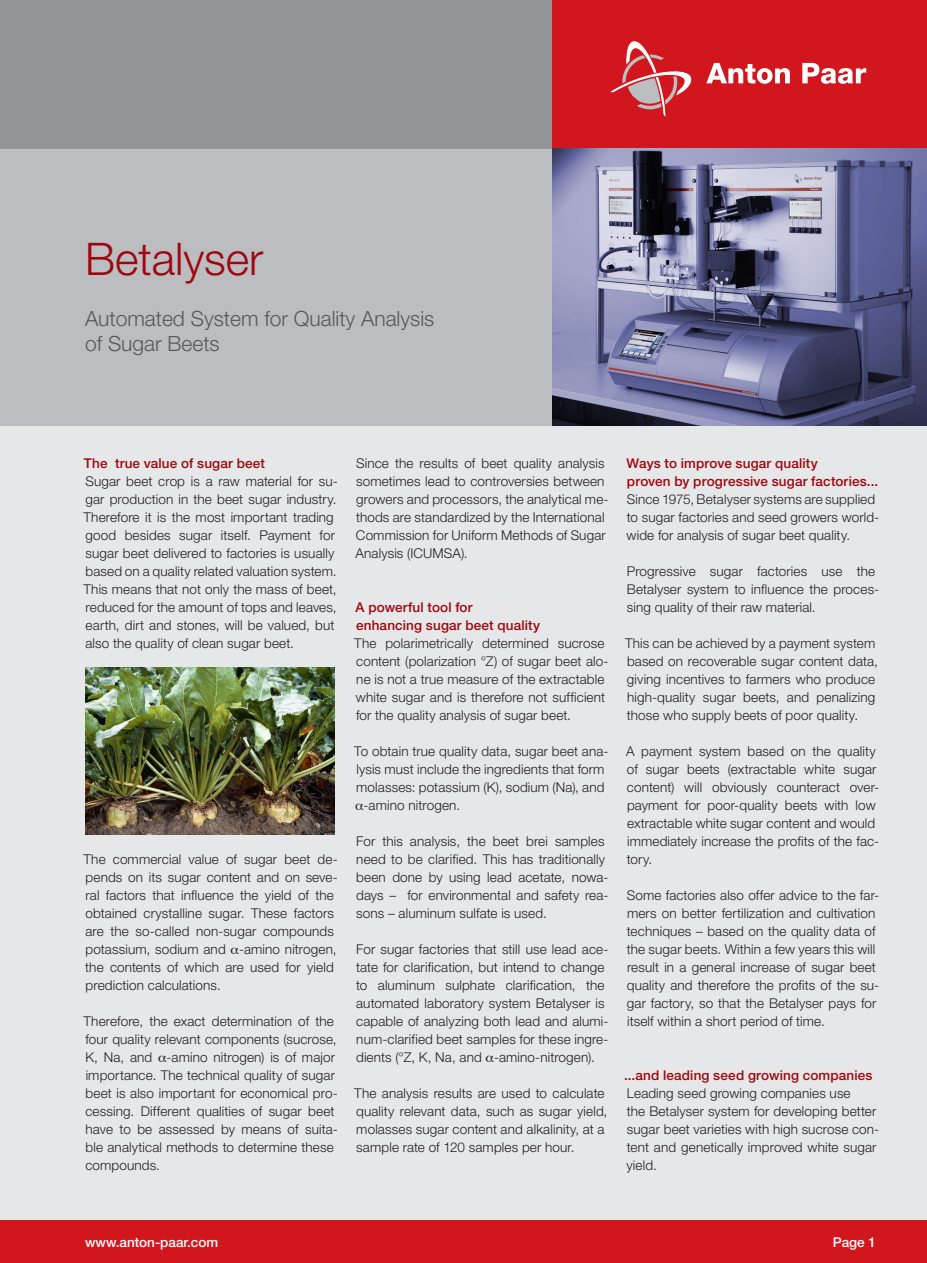
<style>
.page{position:relative;width:927px;height:1263px;background:#fff}
.page>*{position:absolute;margin:0;border:0;box-sizing:border-box;transform-origin:0 0}
.t1{font:300 45px "Helvetica Neue LT";color:#9d070d}
.t2{font:300 21px/25.5px "Helvetica Neue LT";color:#57585a}
.t3{font:300 13.5px/18px "Helvetica Neue LT";letter-spacing:.01em;color:#231f20}
.t4{font:500 13.5px/18px "Helvetica Neue LT";letter-spacing:.01em;color:#9d070d}
.t5{font:500 13.5px "Helvetica Neue LT";color:#fff}
</style>
<div class="page">
<div style="left:0;top:425px;width:927px;height:838px;background:#e6e7e9"></div>
<div style="left:0;top:0;width:553px;height:149px;background:#939598"></div>
<div style="left:0;top:149px;width:553px;height:276px;background:#bcbdc0"></div>
<div style="left:553px;top:0;width:374px;height:149px;background:#d2161e"></div>
<svg style="left:611px;top:41px;width:81px;height:75px"></svg>
<svg style="left:706px;top:63px;width:84px;height:21px"></svg>
<svg style="left:802px;top:63px;width:64px;height:21px"></svg>
<div style="left:0;top:1220px;width:927px;height:43px;background:#d2161e"></div>
<img style="left:553px;top:149px;width:374px;height:276px">
<img style="left:85px;top:668px;width:250px;height:166px">
<h1 class="t1" style="left:85px;top:231px;width:180px">Betalyser</h1>
<h2 class="t2" style="left:85px;top:305px;width:351px">Automated System for Quality Analysis of Sugar Beets</h2>
<p class="t4" style="left:84px;top:454px;width:183px">The true value of sugar beet</p>
<p class="t3" style="left:84px;top:472px;width:256px">Sugar beet crop is a raw material for su&shy;gar production in the beet sugar industry.<br>Therefore it is the most important trading good besides sugar itself. Payment for sugar beet delivered to factories is usually based on a quality related valuation system.<br>This means that not only the mass of beet, reduced for the amount of tops and leaves, earth, dirt and stones, will be valued, but also the quality of clean sugar beet.</p>
<p class="t3" style="left:84px;top:850px;width:256px">The commercial value of sugar beet de&shy;pends on its sugar content and on seve&shy;ral factors that influence the yield of the obtained crystalline sugar. These factors are the so-called non-sugar compounds potassium, sodium and -amino nitrogen, the contents of which are used for yield prediction calculations.</p>
<p class="t3" style="left:84px;top:1012px;width:256px">Therefore, the exact determination of the four quality relevant components (sucrose, K, Na, and -amino nitrogen) is of major importance. The technical quality of sugar beet is also important for economical pro&shy;cessing. Different qualities of sugar beet have to be assessed by means of suita&shy;ble analytical methods to determine these compounds.</p>
<p class="t3" style="left:355px;top:454px;width:255px">Since the results of beet quality analysis sometimes lead to controversies between growers and processors, the analytical me&shy;thods are standardized by the International Commission for Uniform Methods of Sugar Analysis (ICUMSA).</p>
<p class="t4" style="left:356px;top:598px;width:186px">A powerful tool for enhancing sugar beet quality</p>
<p class="t3" style="left:354px;top:634px;width:256px">The polarimetrically determined sucrose content (polarization °Z) of sugar beet alo&shy;ne is not a true measure of the extractable white sugar and is therefore not sufficient for the quality analysis of sugar beet.</p>
<p class="t3" style="left:354px;top:742px;width:256px">To obtain true quality data, sugar beet ana-</p>
<p class="t3" style="left:356px;top:760px;width:250px">lysis must include the ingredients that form</p>
<p class="t3" style="left:356px;top:778px;width:250px">molasses: potassium (K), sodium (Na), and</p>
<p class="t3" style="left:364px;top:796px;width:98px">-amino nitrogen.</p>
<p class="t3" style="left:356px;top:832px;width:254px">For this analysis, the beet brei samples need to be clarified. This has traditionally been done by using lead acetate, nowa&shy;days – for environmental and safety rea&shy;sons – aluminum sulfate is used.</p>
<p class="t3" style="left:356px;top:940px;width:254px">For sugar factories that still use lead ace&shy;tate for clarification, but intend to change to aluminum sulphate clarification, the automated laboratory system Betalyser is capable of analyzing both lead and alumi&shy;num-clarified beet samples for these ingre&shy;dients (°Z, K, Na, and -amino-nitrogen).</p>
<p class="t3" style="left:354px;top:1084px;width:255px">The analysis results are used to calculate quality relevant data, such as sugar yield, molasses sugar content and alkalinity, at a sample rate of 120 samples per hour.</p>
<p class="t4" style="left:627px;top:454px;width:253px">Ways to improve sugar quality<br>proven by progressive sugar factories...</p>
<p class="t3" style="left:627px;top:490px;width:254px">Since 1975, Betalyser systems are supplied to sugar factories and seed growers world&shy;wide for analysis of sugar beet quality.</p>
<p class="t3" style="left:627px;top:562px;width:254px">Progressive sugar factories use the<br>Betalyser system to influence the proces&shy;sing quality of their raw material.</p>
<p class="t3" style="left:625px;top:634px;width:255px">This can be achieved by a payment system based on recoverable sugar content data, giving incentives to farmers who produce high-quality sugar beets, and penalizing those who supply beets of poor quality.</p>
<p class="t3" style="left:626px;top:742px;width:255px">A payment system based on the quality of sugar beets (extractable white sugar content) will obviously counteract over&shy;payment for poor-quality beets with low extractable white sugar content and would immediately increase the profits of the fac&shy;tory.</p>
<p class="t3" style="left:627px;top:886px;width:254px">Some factories also offer advice to the far&shy;mers on better fertilization and cultivation techniques – based on the quality data of the sugar beets. Within a few years this will result in a general increase of sugar beet quality and therefore the profits of the su&shy;gar factory, so that the Betalyser pays for itself within a short period of time.</p>
<p class="t4" style="left:624px;top:1066px;width:250px">...and leading seed growing companies</p>
<p class="t3" style="left:626px;top:1084px;width:254px">Leading seed growing companies use<br>the Betalyser system for developing better sugar beet varieties with high sucrose con&shy;tent and genetically improved white sugar yield.</p>
<p class="t5" style="left:85px;top:1234px;width:135px">www.anton-paar.com</p>
<p class="t5" style="left:833px;top:1234px;width:45px">Page 1</p>
</div>
